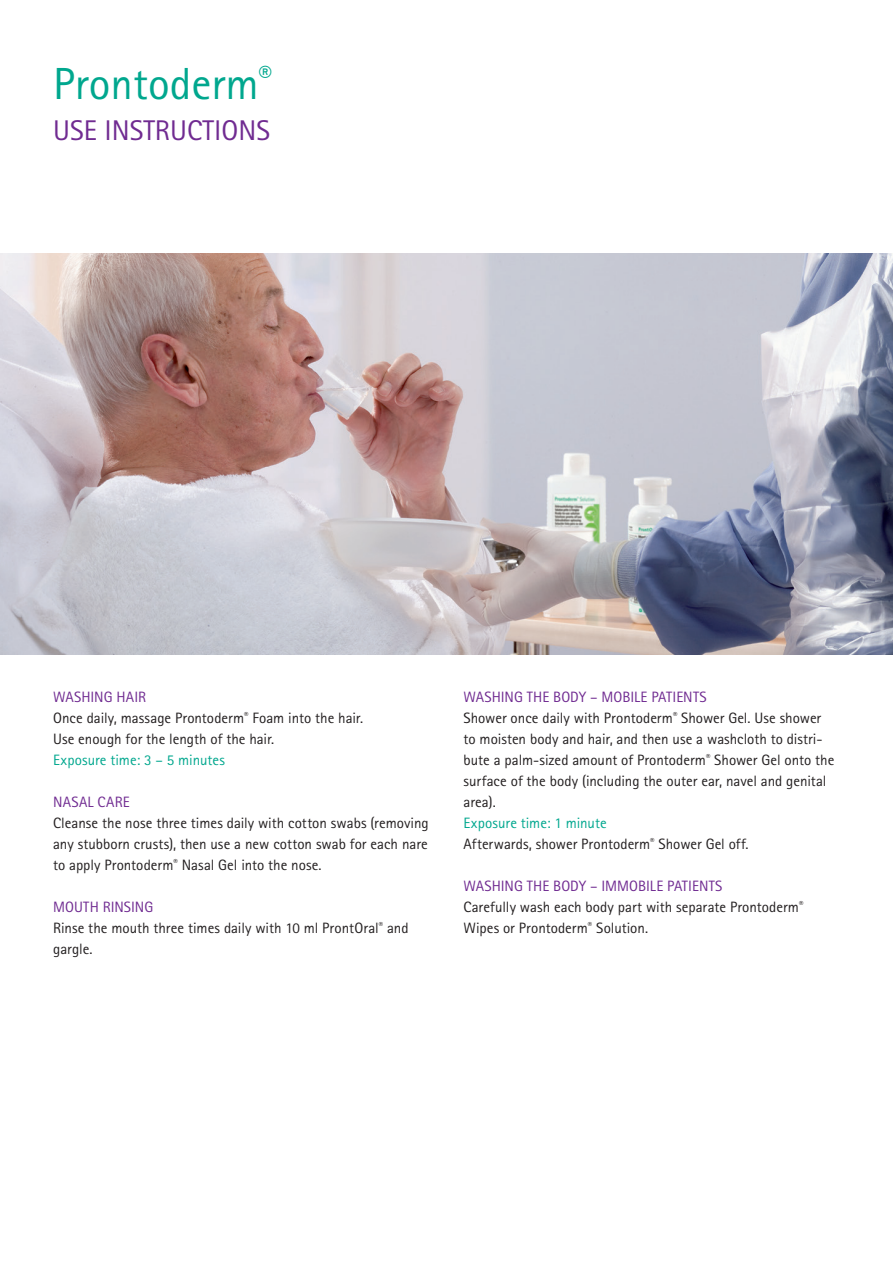
<style>
.page{position:relative;width:893px;height:1263px;background:#fff}
.page>*{position:absolute;margin:0;border:0;box-sizing:border-box;transform-origin:0 0}
.t1{font:45px "Rotis Sans Serif Pro";color:#00a78e}
.t2{font:28.5px "Rotis Sans Serif Pro";color:#702b91}
.t3{font:15px/21px "Rotis Sans Serif Pro";color:#231f20}
.t4{font:15px "Rotis Sans Serif Pro";color:#00a78e}
.t5{font:15px "Rotis Sans Serif Pro";letter-spacing:.015em;color:#702b91}
.s1{color:#702b91}
.s2{color:#00a78e}
</style>
<div class="page">
<img style="left:0;top:253px;width:893px;height:402px">
<h1 class="t1" style="left:53px;top:57px;width:220px">Prontoderm<sup>®</sup></h1>
<h2 class="t2" style="left:53px;top:113px;width:218px">USE INSTRUCTIONS</h2>
<p class="t3" style="left:53px;top:687px;width:312px"><span class="s1">WASHING HAIR<br></span>Once daily, massage Prontoderm<sup>®</sup> Foam into the hair.<br>Use enough for the length of the hair.</p>
<p class="t4" style="left:53px;top:751px;width:173px">Exposure time: 3 – 5 minutes</p>
<p class="t5" style="left:53px;top:793px;width:78px">NASAL CARE</p>
<p class="t3" style="left:53px;top:813px;width:377px;text-align:justify">Cleanse the nose three times daily with cotton swabs (removing any stubborn crusts), then use a new cotton swab for each nare to apply Prontoderm<sup>®</sup> Nasal Gel into the nose.</p>
<p class="t3" style="left:53px;top:897px;width:357px"><span class="s1">MOUTH RINSING<br></span>Rinse the mouth three times daily with 10 ml ProntOral<sup>®</sup> and gargle.</p>
<p class="t3" style="left:463px;top:687px;width:372px"><span class="s1">WASHING THE BODY – MOBILE PATIENTS<br></span>Shower once daily with Prontoderm<sup>®</sup> Shower Gel. Use shower to moisten body and hair, and then use a washcloth to distri&shy;bute a palm-sized amount of Prontoderm<sup>®</sup> Shower Gel onto the surface of the body (including the outer ear, navel and genital area).</p>
<p class="t3" style="left:463px;top:813px;width:287px"><span class="s2">Exposure time: 1 minute<br></span>Afterwards, shower Prontoderm<sup>®</sup> Shower Gel off.</p>
<p class="t3" style="left:463px;top:876px;width:341px"><span class="s1">WASHING THE BODY – IMMOBILE PATIENTS<br></span>Carefully wash each body part with separate Prontoderm<sup>®<br></sup>Wipes or Prontoderm<sup>®</sup> Solution.</p>
</div>
